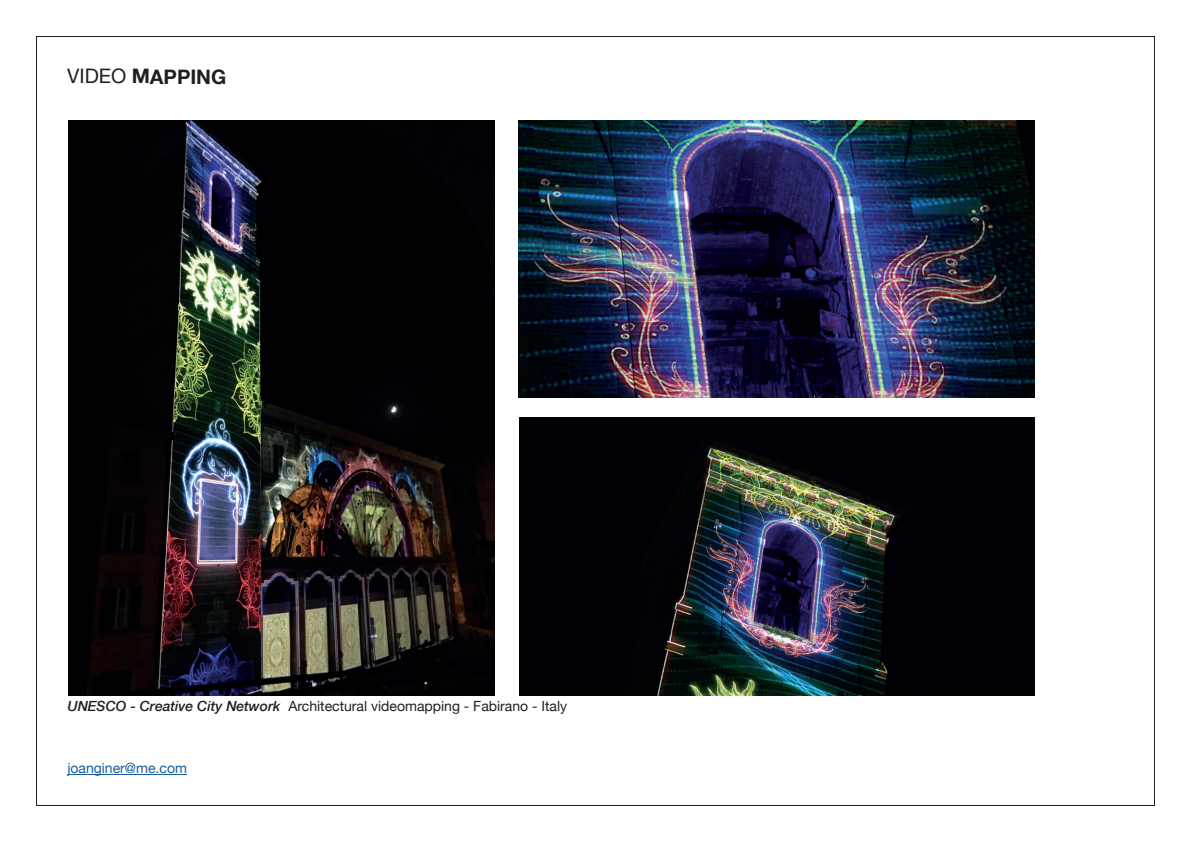
<style>
.page{position:relative;width:1191px;height:842px;background:#fff}
.page>*{position:absolute;margin:0;border:0;box-sizing:border-box;transform-origin:0 0}
.t1{font:700 20px "Helvetica Neue";letter-spacing:-.005em;color:#231f20}
.t2{font:14px "Helvetica Neue";color:#231f20}
.t3{font:14px "Helvetica Neue";color:#175d9e}
.s1{font-weight:400}
.s2{font-weight:500;font-style:italic}
</style>
<div class="page">
<hr style="left:67px;top:774px;width:120px;height:1px;background:#175d9e">
<img style="left:68px;top:120px;width:427px;height:575px">
<img style="left:519px;top:120px;width:515px;height:278px">
<img style="left:519px;top:418px;width:516px;height:277px">
<h1 class="t1" style="left:67px;top:61px;width:161px"><span class="s1">VIDEO</span> MAPPING</h1>
<p class="t2" style="left:67px;top:696px;width:501px"><span class="s2">UNESCO - Creative City Network</span> Architectural videomapping - Fabirano - Italy</p>
<p class="t3" style="left:67px;top:758px;width:121px">joanginer@me.com</p>
</div>
